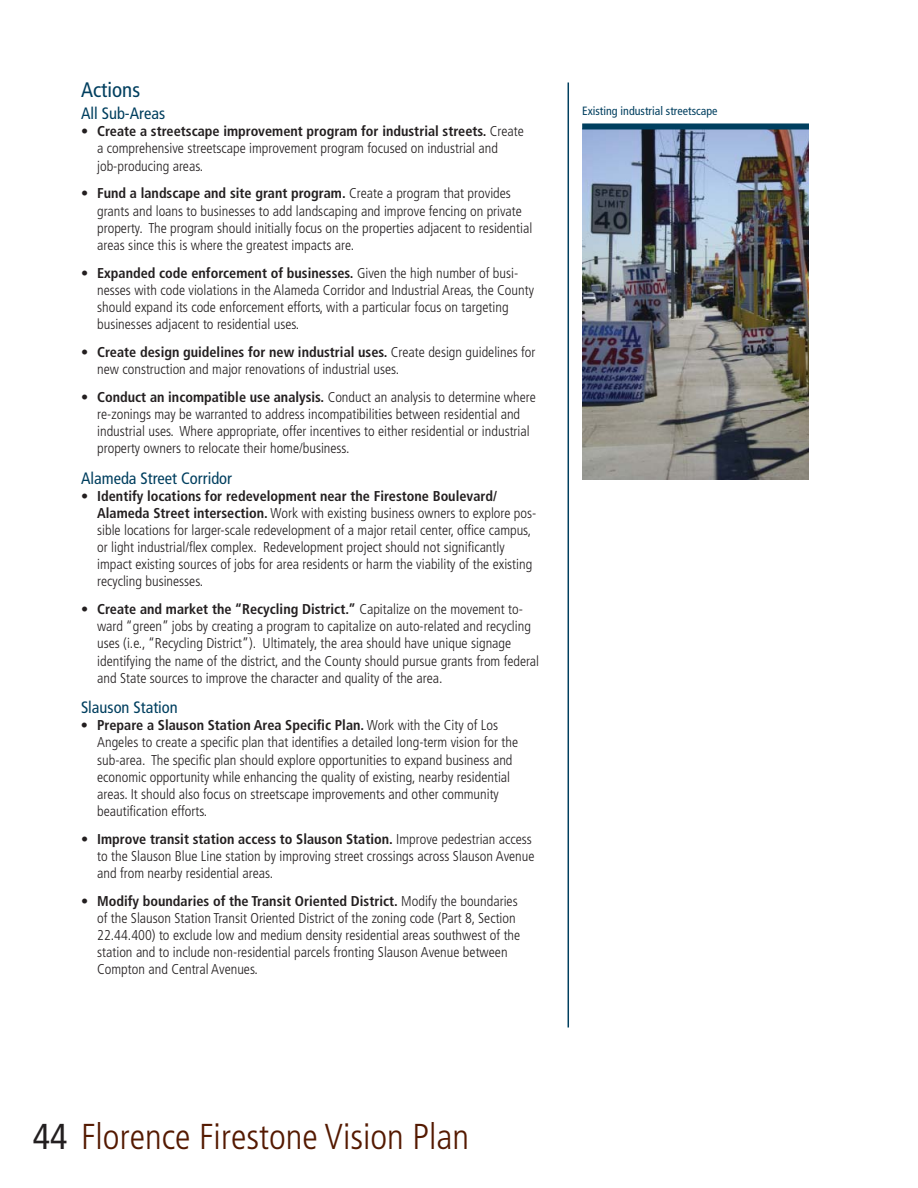
<style>
.page{position:relative;width:918px;height:1188px;background:#fff}
.page>*{position:absolute;margin:0;border:0;box-sizing:border-box;transform-origin:0 0}
.t1{font:300 condensed 36px "Frutiger LT Std";color:#541900}
.t2{font:condensed 21px "Frutiger LT Std";color:#003f5f}
.t3{font:condensed 16.5px "Frutiger LT Std";color:#003f5f}
.t4{font:300 condensed 14.25px/17.1px "Frutiger LT Std";color:#231f20}
.t5{font:condensed 12px "Frutiger LT Std";color:#003f5f}
.s1{font-weight:700}
.s2{font-weight:400;color:#231f20}
</style>
<div class="page">
<hr style="left:568px;top:82px;width:1px;height:946px;background:#003f5f">
<img style="left:582px;top:129px;width:227px;height:350px">
<div style="left:582px;top:123px;width:227px;height:6px;background:#003f5f"></div>
<h2 class="t2" style="left:81px;top:80px;width:61px">Actions</h2>
<p class="t3" style="left:81px;top:106px;width:86px">All Sub-Areas</p>
<p class="t4" style="left:97px;top:124px;width:428px;text-indent:-16px"><span class="s1">• Create a streetscape improvement program for industrial streets.</span> Create a comprehensive streetscape improvement program focused on industrial and job-producing areas.</p>
<p class="t4" style="left:97px;top:186px;width:437px;text-indent:-16px"><span class="s1">• Fund a landscape and site grant program.</span> Create a program that provides grants and loans to businesses to add landscaping and improve fencing on private property. The program should initially focus on the properties adjacent to residential areas since this is where the greatest impacts are.</p>
<p class="t4" style="left:97px;top:265px;width:438px;text-indent:-16px"><span class="s1">• Expanded code enforcement of businesses.</span> Given the high number of busi&shy;nesses with code violations in the Alameda Corridor and Industrial Areas, the County should expand its code enforcement efforts, with a particular focus on targeting businesses adjacent to residential uses.</p>
<p class="t4" style="left:97px;top:344px;width:440px;text-indent:-16px"><span class="s1">• Create design guidelines for new industrial uses.</span> Create design guidelines for new construction and major renovations of industrial uses.</p>
<p class="t4" style="left:97px;top:389px;width:440px;text-indent:-16px"><span class="s1">• Conduct an incompatible use analysis.</span> Conduct an analysis to determine where re-zonings may be warranted to address incompatibilities between residential and industrial uses. Where appropriate, offer incentives to either residential or industrial property owners to relocate their home/business.</p>
<p class="t3" style="left:81px;top:471px;width:153px">Alameda Street Corridor</p>
<p class="t4" style="left:97px;top:488px;width:441px;text-indent:-16px"><span class="s1">• Identify locations for redevelopment near the Firestone Boulevard/ Alameda Street intersection.</span> Work with existing business owners to explore pos&shy;sible locations for larger-scale redevelopment of a major retail center, office campus, or light industrial/flex complex. Redevelopment project should not significantly impact existing sources of jobs for area residents or harm the viability of the existing recycling businesses.</p>
<p class="t4" style="left:97px;top:601px;width:444px;text-indent:-16px"><span class="s1">• Create and market the “Recycling District.”</span> Capitalize on the movement to&shy;ward “green” jobs by creating a program to capitalize on auto-related and recycling uses (i.e., “Recycling District”). Ultimately, the area should have unique signage identifying the name of the district, and the County should pursue grants from federal and State sources to improve the character and quality of the area.</p>
<p class="t3" style="left:81px;top:700px;width:98px">Slauson Station</p>
<p class="t4" style="left:97px;top:718px;width:422px;text-indent:-16px"><span class="s1">• Prepare a Slauson Station Area Specific Plan.</span> Work with the City of Los Angeles to create a specific plan that identifies a detailed long-term vision for the sub-area. The specific plan should explore opportunities to expand business and economic opportunity while enhancing the quality of existing, nearby residential areas. It should also focus on streetscape improvements and other community beautification efforts.</p>
<p class="t4" style="left:97px;top:831px;width:439px;text-indent:-16px"><span class="s1">• Improve transit station access to Slauson Station.</span> Improve pedestrian access to the Slauson Blue Line station by improving street crossings across Slauson Avenue and from nearby residential areas.</p>
<p class="t4" style="left:97px;top:893px;width:425px;text-indent:-16px"><span class="s1">• Modify boundaries of the Transit Oriented District.</span> Modify the boundaries of the Slauson Station Transit Oriented District of the zoning code (Part 8, Section 22.44.400) to exclude low and medium density residential areas southwest of the station and to include non-residential parcels fronting Slauson Avenue between Compton and Central Avenues.</p>
<p class="t5" style="left:582px;top:106px;width:137px">Existing industrial streetscape</p>
<h1 class="t1" style="left:33px;top:1121px;width:438px"><span class="s2">44</span> Florence Firestone Vision Plan</h1>
</div>
